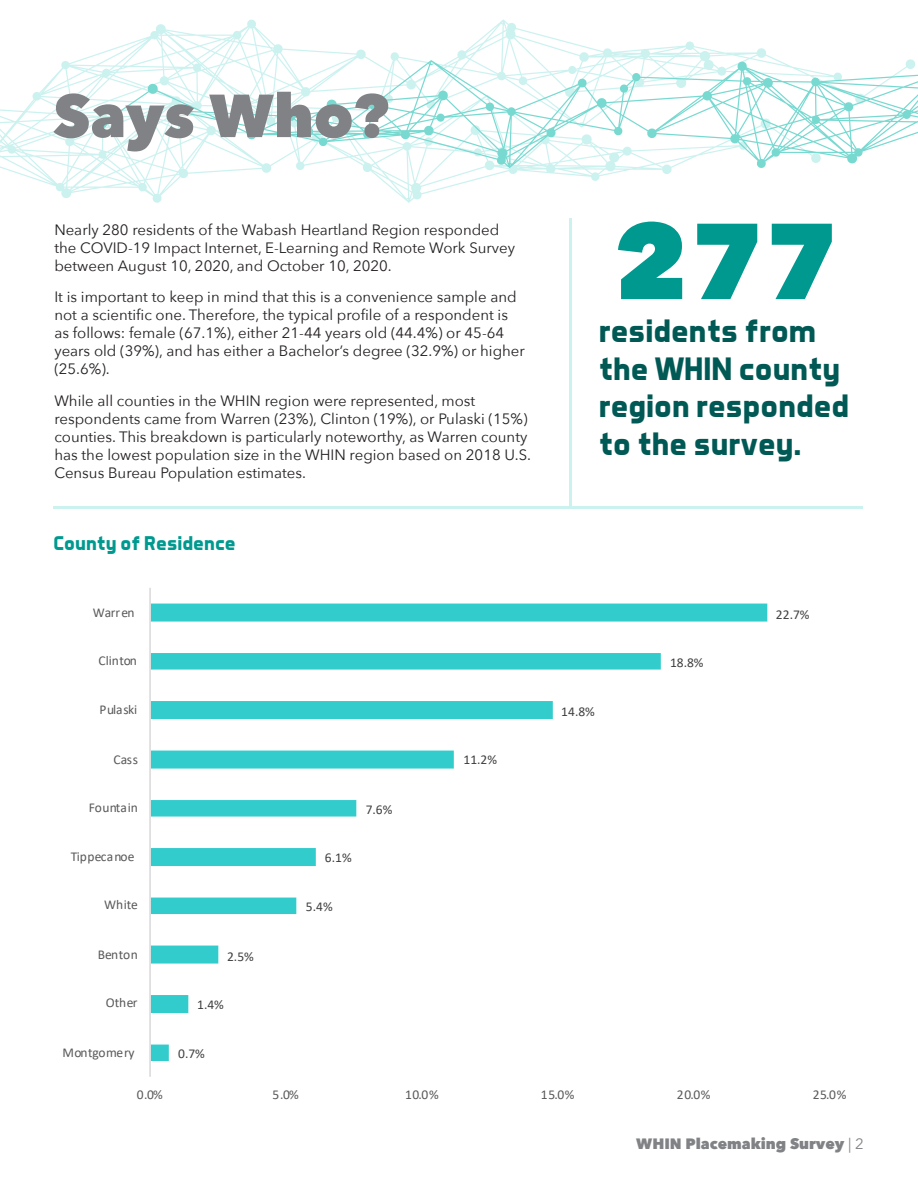
<style>
.page{position:relative;width:918px;height:1188px;background:#fff}
.page>*{position:absolute;margin:0;border:0;box-sizing:border-box;transform-origin:0 0}
.t1{font:800 106.5px "Avenir Next";color:#00998f}
.t2{font:800 60px "Avenir Next";color:#808285}
.t3{font:700 33px/37.5px "Aero Matics";color:#005954}
.t4{font:700 20.25px "Aero Matics";color:#00998f}
.t5{font:15px/18px "Avenir Next";color:#231f20}
.t6{font:800 15px "Avenir Next";color:#808285}
.t7{font:13.5px "Calibri";color:#595959}
.t8{font:13.5px "Calibri";color:#404040}
.t9{font:13.5px "Calibri";letter-spacing:.02em;color:#595959}
.s1{font-weight:400}
</style>
<div class="page">
<svg style="left:0;top:54px;width:672px;height:149px"></svg>
<svg style="left:97px;top:19px;width:821px;height:150px"></svg>
<hr style="left:569px;top:218px;width:3px;height:290px;background:#ccf2f0">
<hr style="left:53px;top:506px;width:810px;height:3px;background:#ccf2f0">
<svg style="left:151px;top:604px;width:616px;height:457px"></svg>
<hr style="left:149px;top:588px;width:2px;height:489px;background:#d9d9d9">
<p class="t2" style="left:53px;top:79px;width:337px">Says Who?</p>
<p class="t5" style="left:54px;top:220px;width:462px">Nearly 280 residents of the Wabash Heartland Region responded the COVID-19 Impact Internet, E-Learning and Remote Work Survey between August 10, 2020, and October 10, 2020.</p>
<p class="t5" style="left:54px;top:287px;width:472px">It is important to keep in mind that this is a convenience sample and not a scientific one. Therefore, the typical profile of a respondent is as follows: female (67.1%), either 21-44 years old (44.4%) or 45-64 years old (39%), and has either a Bachelor’s degree (32.9%) or higher (25.6%).</p>
<p class="t5" style="left:54px;top:391px;width:478px">While all counties in the WHIN region were represented, most respondents came from Warren (23%), Clinton (19%), or Pulaski (15%) counties. This breakdown is particularly noteworthy, as Warren county has the lowest population size in the WHIN region based on 2018 U.S.<br>Census Bureau Population estimates.</p>
<p class="t4" style="left:53px;top:531px;width:184px">County of Residence</p>
<p class="t7" style="left:93px;top:603px;width:43px">Warren</p>
<p class="t7" style="left:98px;top:651px;width:40px">Clinton</p>
<p class="t7" style="left:100px;top:701px;width:39px">Pulaski</p>
<p class="t7" style="left:113px;top:750px;width:26px">Cass</p>
<p class="t8" style="left:464px;top:750px;width:35px">11.2%</p>
<p class="t7" style="left:89px;top:798px;width:51px">Fountain</p>
<p class="t8" style="left:366px;top:800px;width:28px">7.6%</p>
<p class="t9" style="left:71px;top:848px;width:65px">Tippecanoe</p>
<p class="t8" style="left:325px;top:848px;width:28px">6.1%</p>
<p class="t7" style="left:104px;top:896px;width:35px">White</p>
<p class="t8" style="left:306px;top:897px;width:28px">5.4%</p>
<p class="t7" style="left:98px;top:945px;width:42px">Benton</p>
<p class="t8" style="left:227px;top:947px;width:28px">2.5%</p>
<p class="t7" style="left:106px;top:993px;width:33px">Other</p>
<p class="t8" style="left:197px;top:995px;width:28px">1.4%</p>
<p class="t7" style="left:63px;top:1043px;width:74px">Montgomery</p>
<p class="t8" style="left:178px;top:1044px;width:28px">0.7%</p>
<p class="t1" style="left:614px;top:196px;width:225px">277</p>
<p class="t3" style="left:599px;top:312px;width:252px">residents from the WHIN county region responded to the survey.</p>
<p class="t8" style="left:561px;top:702px;width:35px">14.8%</p>
<p class="t8" style="left:670px;top:653px;width:35px">18.8%</p>
<p class="t8" style="left:776px;top:605px;width:35px">22.7%</p>
<p class="t7" style="left:137px;top:1085px;width:28px">0.0%</p>
<p class="t7" style="left:273px;top:1085px;width:28px">5.0%</p>
<p class="t7" style="left:405px;top:1085px;width:35px">10.0%</p>
<p class="t7" style="left:541px;top:1085px;width:35px">15.0%</p>
<p class="t7" style="left:677px;top:1085px;width:35px">20.0%</p>
<p class="t7" style="left:813px;top:1085px;width:35px">25.0%</p>
<p class="t6" style="left:636px;top:1134px;width:229px">WHIN Placemaking Survey <span class="s1">| 2</span></p>
</div>
